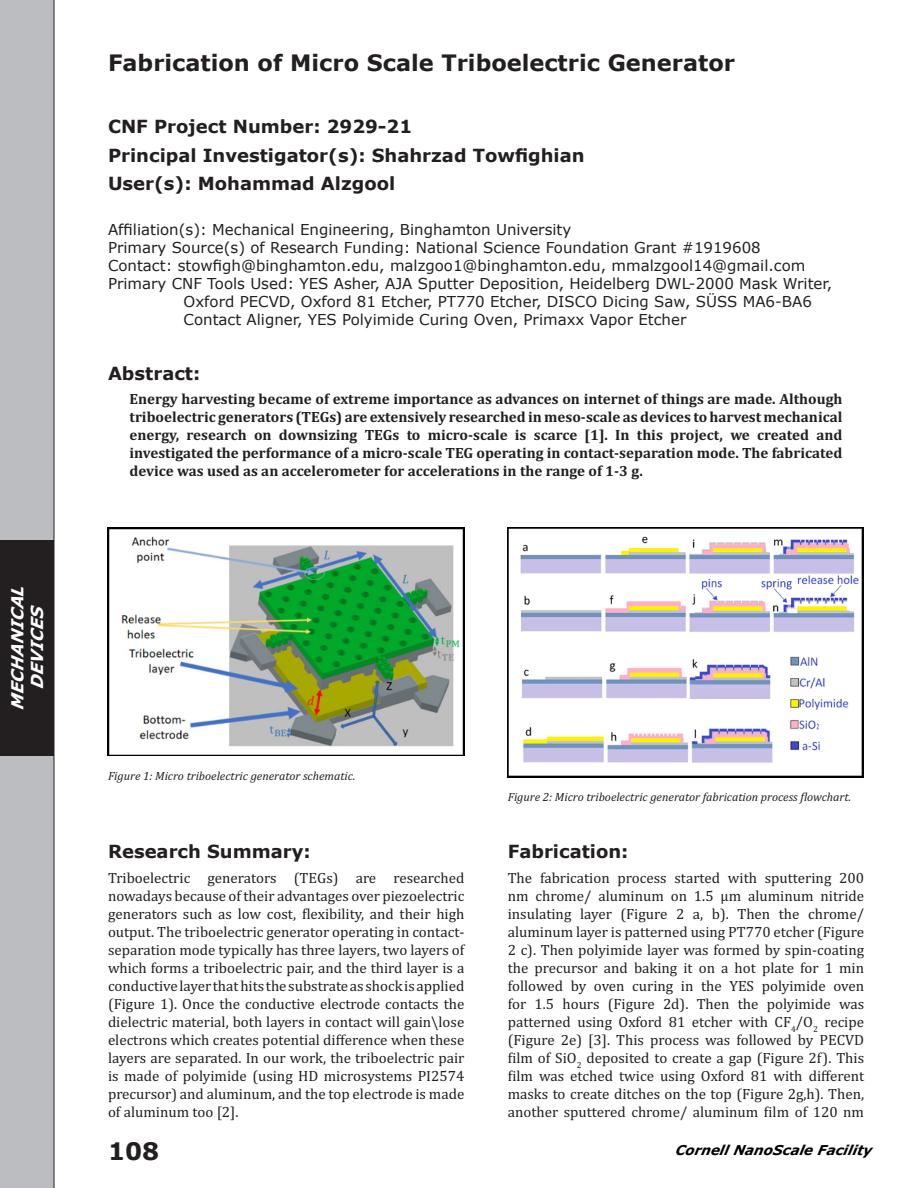
<style>
.page{position:relative;width:918px;height:1188px;background:#fff}
.page>*{position:absolute;margin:0;border:0;box-sizing:border-box;transform-origin:0 0}
.t1{font:700 24px "Verdana";color:#231f20}
.Project_Title{font:700 22.5px "Verdana";color:#231f20}
.Project___PI_Users{font:700 18px "Verdana";color:#231f20}
.Body_Header{font:700 18px "Verdana";color:#231f20}
.t2{font:italic 700 16.5px/19.8px "Verdana";color:#fff;text-align:center}
.t3{font:15px/18px "Cambria";color:#231f20;text-align:justify}
.Abstract_Text{font:700 15px/18px "Cambria";color:#231f20;text-align:justify}
.Project_Info{font:15px/18px "Verdana";color:#231f20}
.Affiliation{font:15px "Verdana";color:#231f20}
.t4{font:italic 700 13.5px "Verdana";color:#000}
.Captions{font:italic 12px "Cambria";color:#231f20}
</style>
<div class="page">
<div style="left:0;top:0;width:54px;height:1188px;background:#bcbdc0"></div>
<div style="left:0;top:540px;width:54px;height:216px;background:#231f20"></div>
<img style="left:108px;top:528px;width:356px;height:228px">
<img style="left:508px;top:528px;width:356px;height:249px">
<p class="t2" style="left:8px;top:710px;width:129px;rotate:-90deg">MECHANICAL<br>DEVICES</p>
<p class="Project_Title" style="left:108px;top:48px;width:628px">Fabrication of Micro Scale Triboelectric Generator</p>
<p class="Project___PI_Users" style="left:108px;top:115px;width:306px">CNF Project Number: 2929-21</p>
<p class="Project___PI_Users" style="left:108px;top:143px;width:478px">Principal Investigator(s): Shahrzad Towfighian</p>
<p class="Project___PI_Users" style="left:108px;top:172px;width:289px">User(s): Mohammad Alzgool</p>
<p class="Affiliation" style="left:108px;top:220px;width:465px">Affiliation(s): Mechanical Engineering, Binghamton University</p>
<p class="Project_Info" style="left:108px;top:239px;width:654px">Primary Source(s) of Research Funding: National Science Foundation Grant #1919608</p>
<p class="Project_Info" style="left:108px;top:257px;width:699px">Contact: stowfigh@binghamton.edu, malzgoo1@binghamton.edu, mmalzgool14@gmail.com</p>
<p class="Project_Info" style="left:184px;top:275px;width:650px;text-indent:-76px">Primary CNF Tools Used: YES Asher, AJA Sputter Deposition, Heidelberg DWL-2000 Mask Writer,<br>Oxford PECVD, Oxford 81 Etcher, PT770 Etcher, DISCO Dicing Saw, SÜSS MA6-BA6<br>Contact Aligner, YES Polyimide Curing Oven, Primaxx Vapor Etcher</p>
<p class="Body_Header" style="left:108px;top:361px;width:94px">Abstract:</p>
<p class="Abstract_Text" style="left:130px;top:390px;width:714px">Energy harvesting became of extreme importance as advances on internet of things are made. Although triboelectric generators (TEGs) are extensively researched in meso-scale as devices to harvest mechanical energy, research on downsizing TEGs to micro-scale is scarce [1]. In this project, we created and investigated the performance of a micro-scale TEG operating in contact-separation mode. The fabricated device was used as an accelerometer for accelerations in the range of 1-3 g.</p>
<p class="Captions" style="left:108px;top:767px;width:249px">Figure 1: Micro triboelectric generator schematic.</p>
<p class="Body_Header" style="left:108px;top:840px;width:204px">Research Summary:</p>
<p class="t3" style="left:108px;top:869px;width:358px">Triboelectric generators (TEGs) are researched nowadays because of their advantages over piezoelectric generators such as low cost, flexibility, and their high output. The triboelectric generator operating in contact&shy;separation mode typically has three layers, two layers of which forms a triboelectric pair, and the third layer is a conductive layer that hits the substrate as shock is applied (Figure 1). Once the conductive electrode contacts the dielectric material, both layers in contact will gain\lose electrons which creates potential difference when these layers are separated. In our work, the triboelectric pair is made of polyimide (using HD microsystems PI2574 precursor) and aluminum, and the top electrode is made of aluminum too [2].</p>
<p class="Captions" style="left:508px;top:789px;width:345px">Figure 2: Micro triboelectric generator fabrication process flowchart.</p>
<p class="Body_Header" style="left:508px;top:840px;width:122px">Fabrication:</p>
<p class="t3" style="left:508px;top:869px;width:358px">The fabrication process started with sputtering 200 nm chrome/ aluminum on 1.5 μm aluminum nitride insulating layer (Figure 2 a, b). Then the chrome/ aluminum layer is patterned using PT770 etcher (Figure 2 c). Then polyimide layer was formed by spin-coating the precursor and baking it on a hot plate for 1 min followed by oven curing in the YES polyimide oven for 1.5 hours (Figure 2d). Then the polyimide was patterned using Oxford 81 etcher with CF<sub>4</sub>/O<sub>2</sub> recipe (Figure 2e) [3]. This process was followed by PECVD film of SiO<sub>2</sub> deposited to create a gap (Figure 2f). This film was etched twice using Oxford 81 with different masks to create ditches on the top (Figure 2g,h). Then, another sputtered chrome/ aluminum film of 120 nm</p>
<h1 class="t1" style="left:108px;top:1136px;width:53px">108</h1>
<p class="t4" style="left:675px;top:1141px;width:201px">Cornell NanoScale Facility</p>
</div>
